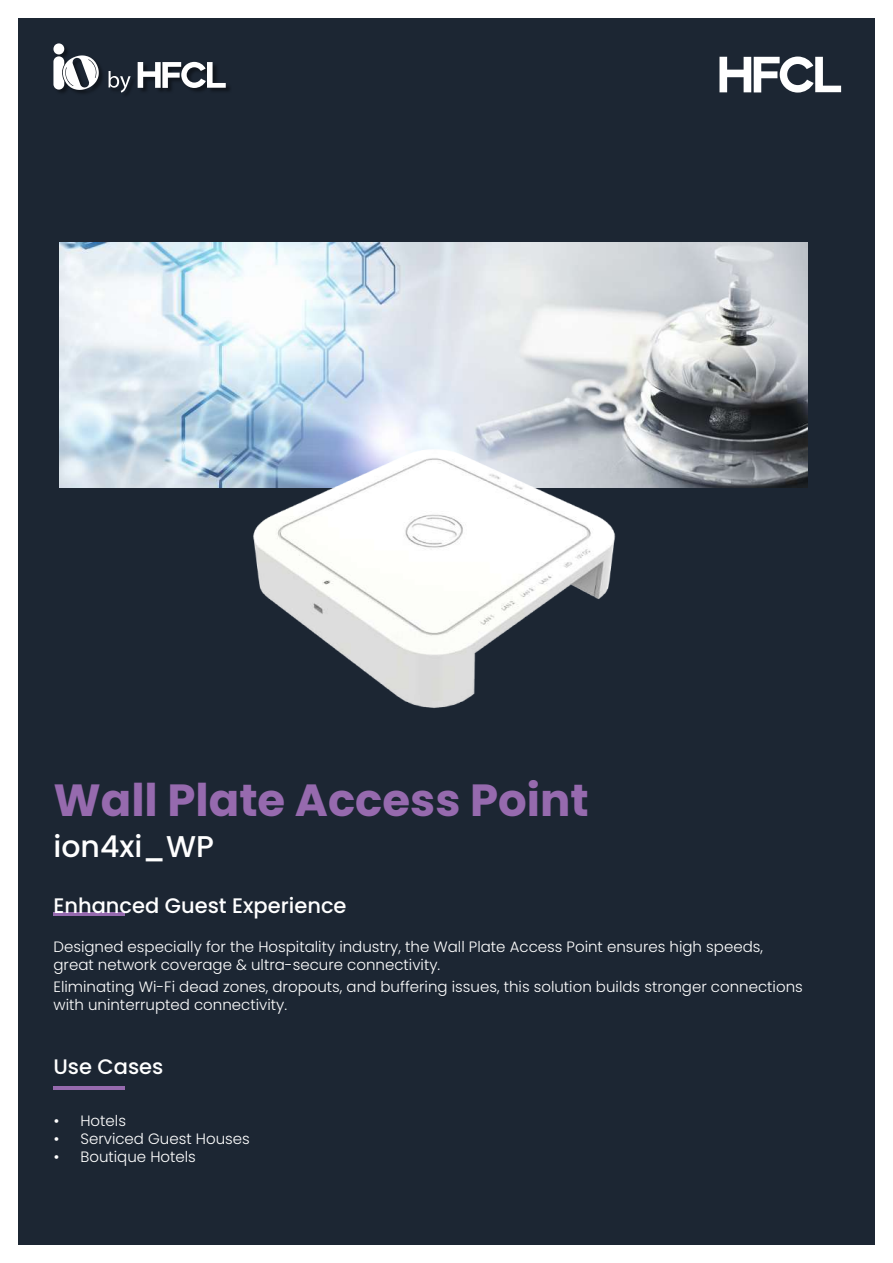
<style>
.page{position:relative;width:893px;height:1263px;background:#fff}
.page>*{position:absolute;margin:0;border:0;box-sizing:border-box;transform-origin:0 0}
.t1{font:700 45px "Poppins";color:#966aae}
.t2{font:500 30px "Poppins";color:#fff}
.t3{font:500 21px "Poppins";color:#fff}
.t4{font:300 15px/18px "Poppins";color:#fff}
.s1{font-weight:400}
</style>
<div class="page">
<div style="left:18px;top:18px;width:857px;height:1227px;background:#1c2633"></div>
<hr style="left:53px;top:912px;width:72px;height:3px;background:#966aae">
<hr style="left:53px;top:1086px;width:72px;height:3px;background:#966aae">
<svg style="left:719px;top:57px;width:122px;height:36px"></svg>
<div style="left:53px;top:43px;width:11px;height:11px;background:#fff;border-radius:50%"></div>
<svg style="left:53px;top:55px;width:46px;height:35px"></svg>
<svg style="left:108px;top:71px;width:23px;height:22px"></svg>
<svg style="left:138px;top:62px;width:88px;height:26px"></svg>
<img style="left:60px;top:242px;width:748px;height:246px">
<img style="left:167px;top:355px;width:534px;height:353px">
<h1 class="t1" style="left:53px;top:774px;width:537px">Wall Plate Access Point</h1>
<h2 class="t2" style="left:53px;top:829px;width:162px">ion4xi_WP</h2>
<h3 class="t3" style="left:53px;top:893px;width:295px">Enhanced Guest Experience</h3>
<p class="t4" style="left:53px;top:937px;width:711px">Designed especially for the Hospitality industry, the Wall Plate Access Point ensures high speeds, great network coverage &amp; ultra-secure connectivity.</p>
<p class="t4" style="left:53px;top:978px;width:751px">Eliminating Wi-Fi dead zones, dropouts, and buffering issues, this solution builds stronger connections with uninterrupted connectivity.</p>
<h3 class="t3" style="left:53px;top:1054px;width:111px">Use Cases</h3>
<p class="t4" style="left:53px;top:1111px;width:74px"><span class="s1">•</span> Hotels</p>
<p class="t4" style="left:53px;top:1129px;width:198px"><span class="s1">•</span> Serviced Guest Houses</p>
<p class="t4" style="left:53px;top:1147px;width:144px"><span class="s1">•</span> Boutique Hotels</p>
</div>
